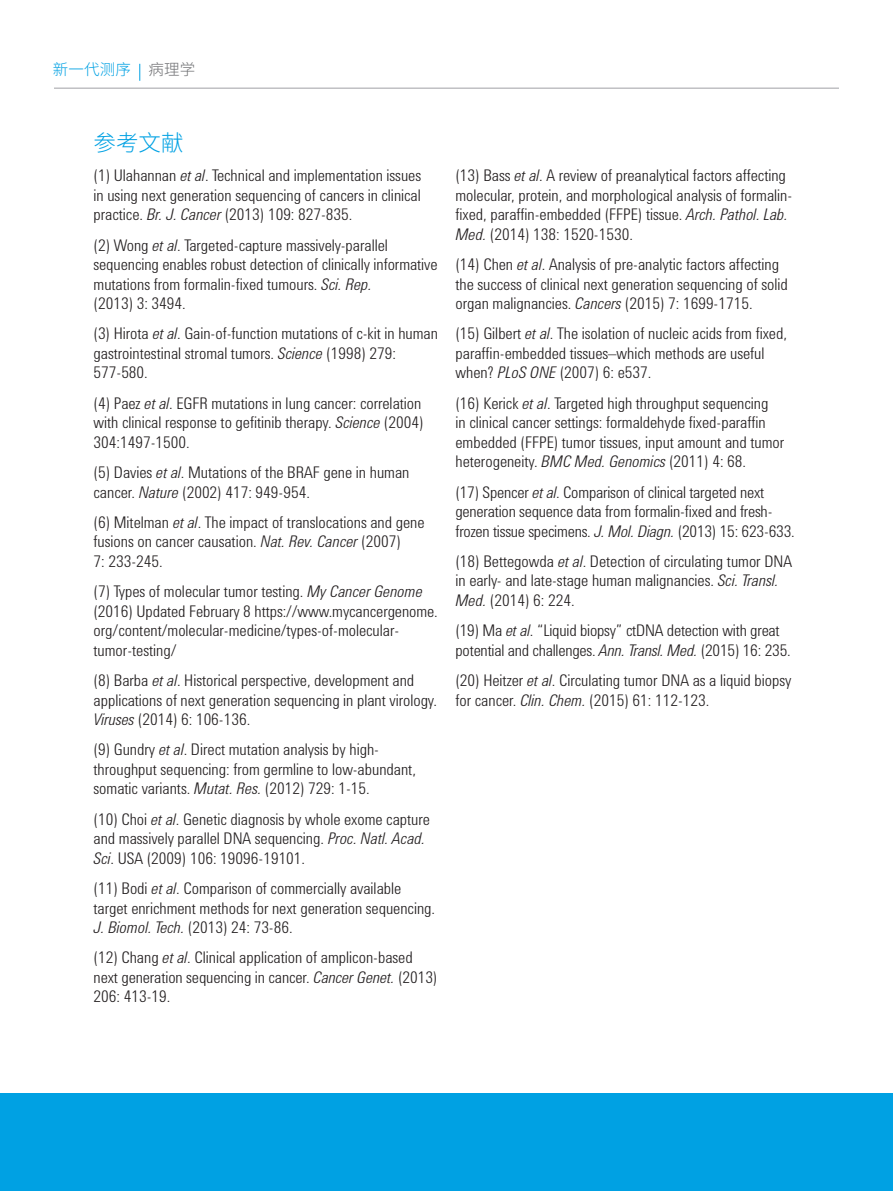
<style>
.page{position:relative;width:893px;height:1191px;background:#fff}
.page>*{position:absolute;margin:0;border:0;box-sizing:border-box;transform-origin:0 0}
.t1{font:300 22.5px "Noto Sans CJ Ksc";color:#00a1e3}
.t2{font:300 16.5px/19.5px "Agilent Condensed CFF";color:#231f20}
.t3{font:300 15.45px "Noto Sans CJ Ksc";letter-spacing:.01em;color:#00a1e3}
.s1{color:#6c6d70}
.s2{font-style:italic}
</style>
<div class="page">
<hr style="left:54px;top:88px;width:785px;height:1px;background:#a0a1a5">
<svg style="left:140px;top:64px;width:1px;height:17px"></svg>
<div style="left:0;top:1092px;width:893px;height:99px;background:#00a1e3"></div>
<p class="t3" style="left:53px;top:61px;width:144px">新一代测序 <span class="s1">病理学</span></p>
<h1 class="t1" style="left:94px;top:130px;width:91px">参考文献</h1>
<p class="t2" style="left:94px;top:164px;width:329px;text-align:justify">(1) Ulahannan <span class="s2">et al</span>. Technical and implementation issues in using next generation sequencing of cancers in clinical practice. <span class="s2">Br. J. Cancer</span> (2013) 109: 827-835.</p>
<p class="t2" style="left:94px;top:234px;width:346px">(2) Wong <span class="s2">et al</span>. Targeted-capture massively-parallel sequencing enables robust detection of clinically informative mutations from formalin-fixed tumours. <span class="s2">Sci. Rep.<br></span>(2013) 3: 3494.</p>
<p class="t2" style="left:94px;top:323px;width:346px">(3) Hirota <span class="s2">et al</span>. Gain-of-function mutations of c-kit in human gastrointestinal stromal tumors. <span class="s2">Science</span> (1998) 279:<br>577-580.</p>
<p class="t2" style="left:94px;top:392px;width:331px">(4) Paez <span class="s2">et al</span>. EGFR mutations in lung cancer: correlation with clinical response to gefitinib therapy. <span class="s2">Science</span> (2004)<br>304:1497-1500.</p>
<p class="t2" style="left:94px;top:461px;width:317px">(5) Davies <span class="s2">et al</span>. Mutations of the BRAF gene in human cancer. <span class="s2">Nature</span> (2002) 417: 949-954.</p>
<p class="t2" style="left:94px;top:511px;width:332px">(6) Mitelman <span class="s2">et al</span>. The impact of translocations and gene fusions on cancer causation. <span class="s2">Nat. Rev. Cancer</span> (2007)<br>7: 233-245.</p>
<p class="t2" style="left:94px;top:580px;width:346px">(7) Types of molecular tumor testing. <span class="s2">My Cancer Genome </span>(2016) Updated February 8 https://www.mycancergenome. org/content/molecular-medicine/types-of-molecular&shy;tumor-testing/</p>
<p class="t2" style="left:94px;top:669px;width:345px">(8) Barba <span class="s2">et al</span>. Historical perspective, development and applications of next generation sequencing in plant virology.<br><span class="s2">Viruses</span> (2014) 6: 106-136.</p>
<p class="t2" style="left:94px;top:738px;width:324px">(9) Gundry <span class="s2">et al</span>. Direct mutation analysis by high&shy;throughput sequencing: from germline to low-abundant, somatic variants. <span class="s2">Mutat. Res.</span> (2012) 729: 1-15.</p>
<p class="t2" style="left:94px;top:808px;width:338px">(10) Choi <span class="s2">et al</span>. Genetic diagnosis by whole exome capture and massively parallel DNA sequencing. <span class="s2">Proc. Natl. Acad.<br>Sci</span>. USA (2009) 106: 19096-19101.</p>
<p class="t2" style="left:94px;top:877px;width:343px">(11) Bodi <span class="s2">et al</span>. Comparison of commercially available target enrichment methods for next generation sequencing.<br><span class="s2">J. Biomol. Tech.</span> (2013) 24: 73-86.</p>
<p class="t2" style="left:94px;top:946px;width:345px">(12) Chang <span class="s2">et al</span>. Clinical application of amplicon-based next generation sequencing in cancer. <span class="s2">Cancer Genet.</span> (2013)<br>206: 413-19.</p>
<p class="t2" style="left:455px;top:164px;width:338px">(13) Bass <span class="s2">et al</span>. A review of preanalytical factors affecting molecular, protein, and morphological analysis of formalin&shy;fixed, paraffin-embedded (FFPE) tissue. <span class="s2">Arch. Pathol. Lab.<br>Med.</span> (2014) 138: 1520-1530.</p>
<p class="t2" style="left:455px;top:253px;width:334px">(14) Chen <span class="s2">et al</span>. Analysis of pre-analytic factors affecting the success of clinical next generation sequencing of solid organ malignancies. <span class="s2">Cancers</span> (2015) 7: 1699-1715.</p>
<p class="t2" style="left:455px;top:323px;width:333px">(15) Gilbert <span class="s2">et al</span>. The isolation of nucleic acids from fixed, paraffin-embedded tissues–which methods are useful when? <span class="s2">PLoS ONE</span> (2007) 6: e537.</p>
<p class="t2" style="left:455px;top:392px;width:330px">(16) Kerick <span class="s2">et al</span>. Targeted high throughput sequencing<br>in clinical cancer settings: formaldehyde fixed-paraffin embedded (FFPE) tumor tissues, input amount and tumor heterogeneity. <span class="s2">BMC Med. Genomics</span> (2011) 4: 68.</p>
<p class="t2" style="left:455px;top:481px;width:341px">(17) Spencer <span class="s2">et al</span>. Comparison of clinical targeted next generation sequence data from formalin-fixed and fresh&shy;frozen tissue specimens. <span class="s2">J. Mol. Diagn.</span> (2013) 15: 623-633.</p>
<p class="t2" style="left:455px;top:550px;width:338px">(18) Bettegowda <span class="s2">et al</span>. Detection of circulating tumor DNA in early- and late-stage human malignancies. <span class="s2">Sci. Transl.<br>Med.</span> (2014) 6: 224.</p>
<p class="t2" style="left:455px;top:619px;width:337px">(19) Ma <span class="s2">et al</span>. “Liquid biopsy” ctDNA detection with great potential and challenges. <span class="s2">Ann. Transl. Med.</span> (2015) 16: 235.</p>
<p class="t2" style="left:455px;top:669px;width:338px">(20) Heitzer <span class="s2">et al</span>. Circulating tumor DNA as a liquid biopsy for cancer. <span class="s2">Clin. Chem.</span> (2015) 61: 112-123.</p>
</div>
